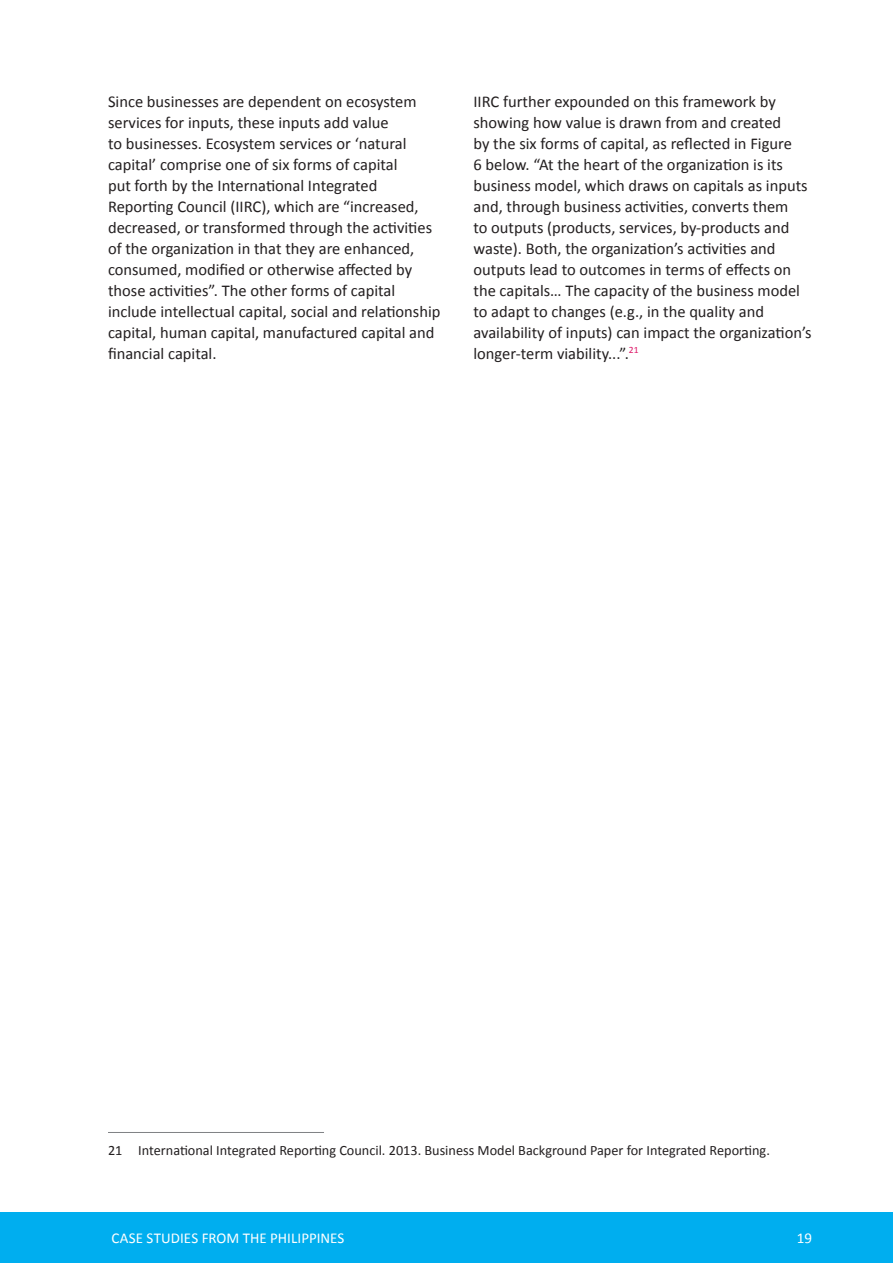
<style>
.page{position:relative;width:893px;height:1263px;background:#fff}
.page>*{position:absolute;margin:0;border:0;box-sizing:border-box;transform-origin:0 0}
.t1{font:16.5px/21px "Calibri";color:#231f20}
.t2{font:15px "Calibri";color:#fff}
.t3{font:14.25px "Calibri";color:#231f20}
</style>
<div class="page">
<div style="left:0;top:1212px;width:893px;height:51px;background:#00aeef"></div>
<hr style="left:108px;top:1132px;width:216px;height:1px;background:#808285">
<p class="t1" style="left:108px;top:90px;width:334px">Since businesses are dependent on ecosystem services for inputs, these inputs add value<br>to businesses. Ecosystem services or ‘natural capital’ comprise one of six forms of capital<br>put forth by the International Integrated Reporting Council (IIRC), which are “increased, decreased, or transformed through the activities of the organization in that they are enhanced, consumed, modified or otherwise affected by those activities”. The other forms of capital include intellectual capital, social and relationship capital, human capital, manufactured capital and financial capital.</p>
<p class="t1" style="left:473px;top:90px;width:340px">IIRC further expounded on this framework by showing how value is drawn from and created<br>by the six forms of capital, as reflected in Figure<br>6 below. “At the heart of the organization is its business model, which draws on capitals as inputs and, through business activities, converts them<br>to outputs (products, services, by-products and waste). Both, the organization’s activities and outputs lead to outcomes in terms of effects on the capitals… The capacity of the business model to adapt to changes (e.g., in the quality and availability of inputs) can impact the organization’s longer-term viability...”.<sup>21</sup></p>
<p class="t3" style="left:108px;top:1141px;width:663px">21 International Integrated Reporting Council. 2013. Business Model Background Paper for Integrated Reporting.</p>
<p class="t2" style="left:111px;top:1229px;width:235px">CASE STUDIES FROM THE PHILIPPINES</p>
<p class="t2" style="left:797px;top:1229px;width:17px">19</p>
</div>
